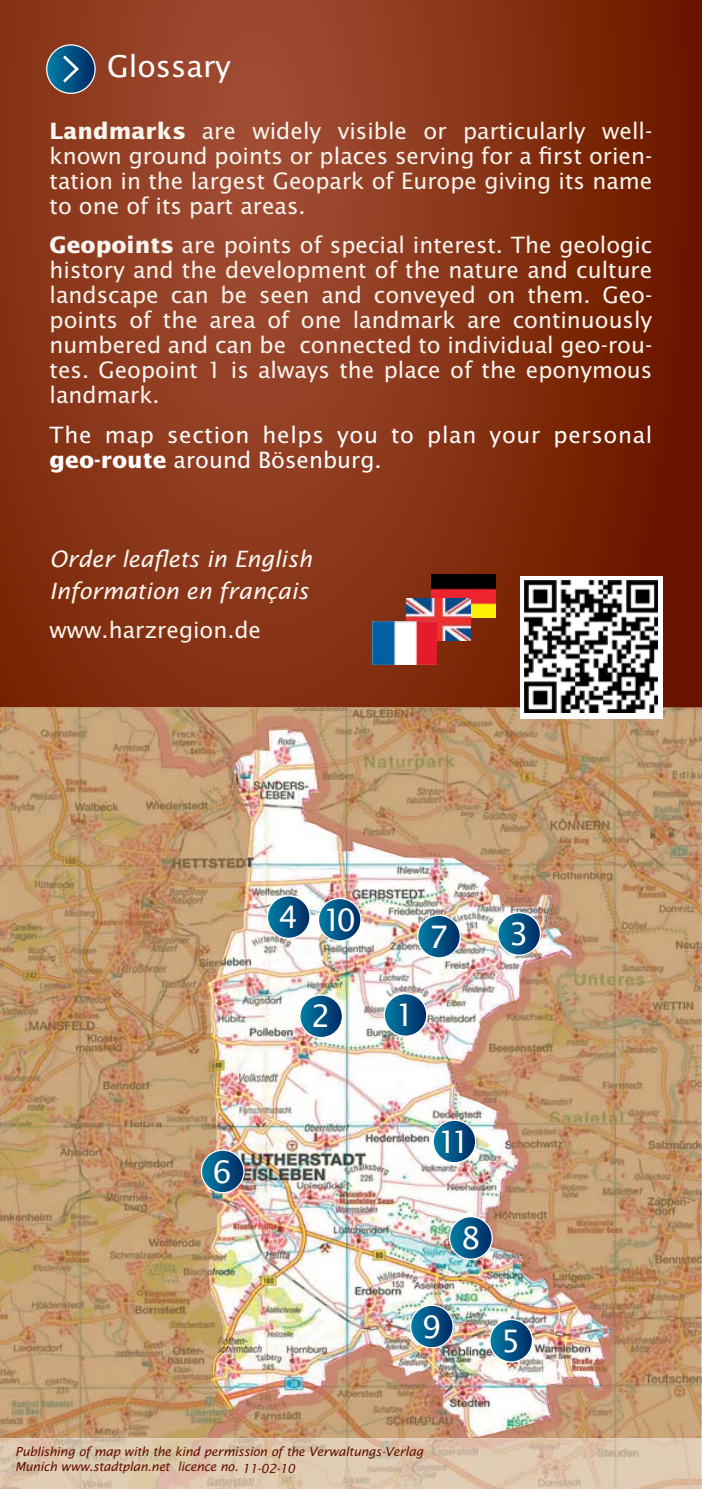
<style>
.page{position:relative;width:702px;height:1489px;background:#fff}
.page>*{position:absolute;margin:0;border:0;box-sizing:border-box;transform-origin:0 0}
.t1{font:31px "Lucida Sans";color:#fff}
.t2{font:30px "Lucida Sans";color:#fff}
.t3{font:22.5px/25px "Lucida Sans";color:#f9f5ef;text-align:justify}
.t4{font:22.5px/25px "Lucida Sans";letter-spacing:.03em;color:#fff}
.t5{font:italic 22.5px/32px "Lucida Sans";color:#f9f5ef}
.t6{font:italic 12.5px/15px "Lucida Sans";letter-spacing:-.025em;color:#671200}
.s1{font-weight:700}
</style>
<div class="page">
<svg style="left:0;top:0;width:702px;height:707px;background:#883417"></svg>
<svg style="left:47px;top:45px;width:48px;height:48px"></svg>
<div style="left:46px;top:44px;width:50px;height:50px;border:1px solid #fff;border-radius:50%"></div>
<svg style="left:62px;top:55px;width:18px;height:28px"></svg>
<img style="left:431px;top:574px;width:64px;height:43px">
<img style="left:406px;top:598px;width:64px;height:43px">
<img style="left:373px;top:622px;width:63px;height:42px">
<img style="left:292px;top:873px;width:245px;height:498px">
<img style="left:0;top:707px;width:292px;height:731px">
<img style="left:291px;top:1340px;width:165px;height:98px">
<img style="left:291px;top:707px;width:411px;height:166px">
<img style="left:445px;top:1039px;width:257px;height:83px">
<img style="left:455px;top:1371px;width:247px;height:67px">
<img style="left:482px;top:1122px;width:220px;height:166px">
<img style="left:455px;top:872px;width:247px;height:167px">
<img style="left:537px;top:1287px;width:165px;height:84px">
<div style="left:520px;top:576px;width:142px;height:142px;background:#fff"></div>
<img style="left:525px;top:580px;width:132px;height:133px">
<img style="left:0;top:1438px;width:702px;height:50px">
<svg style="left:267px;top:895px;width:43px;height:43px"></svg>
<div style="left:267px;top:895px;width:43px;height:43px;border:1px solid #fff;border-radius:50%"></div>
<svg style="left:300px;top:995px;width:42px;height:42px"></svg>
<div style="left:299px;top:994px;width:44px;height:44px;border:1px solid #fff;border-radius:50%"></div>
<svg style="left:384px;top:993px;width:43px;height:43px"></svg>
<div style="left:383px;top:992px;width:44px;height:44px;border:1px solid #fff;border-radius:50%"></div>
<svg style="left:201px;top:1150px;width:43px;height:42px"></svg>
<div style="left:201px;top:1149px;width:43px;height:44px;border:1px solid #fff;border-radius:50%"></div>
<svg style="left:417px;top:915px;width:43px;height:42px"></svg>
<div style="left:417px;top:914px;width:44px;height:44px;border:1px solid #fff;border-radius:50%"></div>
<svg style="left:490px;top:1319px;width:42px;height:42px"></svg>
<div style="left:489px;top:1318px;width:44px;height:44px;border:1px solid #fff;border-radius:50%"></div>
<svg style="left:410px;top:1305px;width:43px;height:42px"></svg>
<div style="left:410px;top:1304px;width:44px;height:44px;border:1px solid #fff;border-radius:50%"></div>
<svg style="left:318px;top:898px;width:43px;height:43px"></svg>
<div style="left:318px;top:897px;width:43px;height:44px;border:1px solid #fff;border-radius:50%"></div>
<svg style="left:433px;top:1120px;width:42px;height:42px"></svg>
<div style="left:432px;top:1119px;width:44px;height:44px;border:1px solid #fff;border-radius:50%"></div>
<svg style="left:449px;top:1216px;width:43px;height:43px"></svg>
<div style="left:449px;top:1215px;width:44px;height:44px;border:1px solid #fff;border-radius:50%"></div>
<svg style="left:498px;top:912px;width:42px;height:43px"></svg>
<div style="left:497px;top:912px;width:44px;height:43px;border:1px solid #fff;border-radius:50%"></div>
<h2 class="t2" style="left:107px;top:54px;width:125px">Glossary</h2>
<p class="t3" style="left:50px;top:120px;width:604px"><span class="s1">Landmarks</span> are widely visible or particularly well&shy;known ground points or places serving for a first orien&shy;tation in the largest Geopark of Europe giving its name to one of its part areas.</p>
<p class="t3" style="left:50px;top:234px;width:604px"><span class="s1">Geopoints</span> are points of special interest. The geologic history and the development of the nature and culture landscape can be seen and conveyed on them. Geo&shy;points of the area of one landmark are continuously numbered and can be connected to individual geo-rou&shy;tes. Geopoint 1 is always the place of the eponymous landmark.</p>
<p class="t4" style="left:50px;top:423px;width:604px">The map section helps you to plan your personal <span class="s1">geo-route</span> around Bösenburg.</p>
<p class="t5" style="left:50px;top:544px;width:264px">Order leaflets in English<br>Information en français</p>
<p class="t3" style="left:50px;top:619px;width:213px">www.harzregion.de</p>
<h1 class="t1" style="left:278px;top:904px;width:21px">4</h1>
<h1 class="t1" style="left:323px;top:906px;width:34px">10</h1>
<h1 class="t1" style="left:311px;top:1003px;width:21px">2</h1>
<h1 class="t1" style="left:395px;top:1002px;width:21px">1</h1>
<h1 class="t1" style="left:429px;top:923px;width:21px">7</h1>
<h1 class="t1" style="left:509px;top:921px;width:21px">3</h1>
<h1 class="t1" style="left:213px;top:1158px;width:21px">6</h1>
<h1 class="t1" style="left:437px;top:1128px;width:34px">11</h1>
<h1 class="t1" style="left:461px;top:1224px;width:21px">8</h1>
<h1 class="t1" style="left:422px;top:1313px;width:21px">9</h1>
<h1 class="t1" style="left:501px;top:1327px;width:21px">5</h1>
<p class="t6" style="left:15px;top:1444px;width:410px">Publishing of map with the kind permission of the Verwaltungs-Verlag<br>Munich www.stadtplan.net licence no. 11-02-10</p>
</div>
